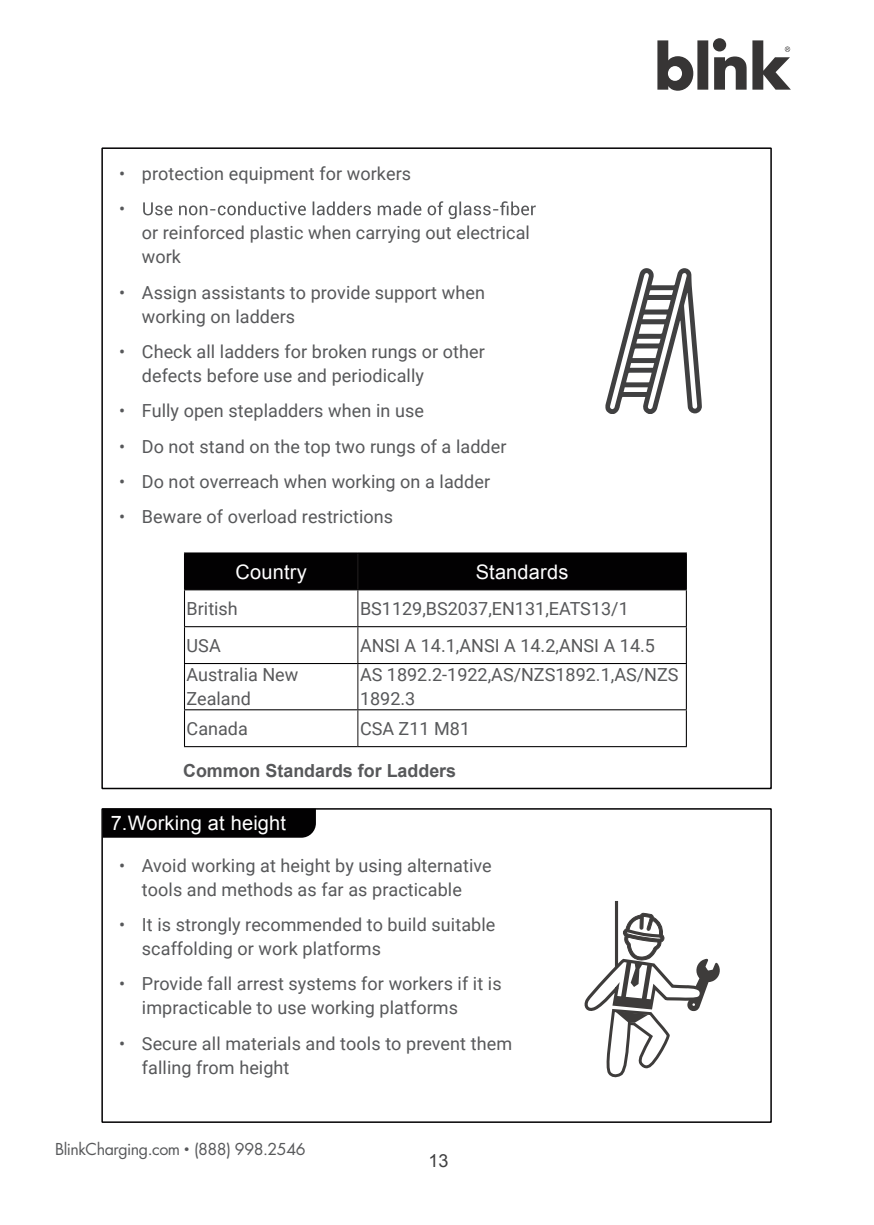
<style>
.page{position:relative;width:874px;height:1225px;background:#fff}
.page>*{position:absolute;margin:0;border:0;box-sizing:border-box;transform-origin:0 0}
.t1{font:20px "Arial";letter-spacing:.01em;color:#fff}
.t2{font:18px/24px "Roboto";letter-spacing:.005em;color:#57585a}
.t3{font:700 18px "Arial";color:#57585a}
.t4{font:18px "Arial";color:#404041}
.t5{font:16px "Futura Std";letter-spacing:-.03em;color:#58595b}
.s1{font-size:10px}
</style>
<div class="page">
<div style="left:101px;top:808px;width:670px;height:315px;border:2px solid #020102"></div>
<div style="left:103px;top:808px;width:213px;height:29px;background:#020102"></div>
<svg style="left:143px;top:201px;width:392px;height:18px"></svg>
<hr style="left:614px;top:901px;width:3px;height:76px;background:#3e3c3b">
<svg style="left:579px;top:912px;width:142px;height:211px"></svg>
<svg style="left:605px;top:268px;width:96px;height:146px"></svg>
<div style="left:185px;top:553px;width:500px;height:36px;background:#020102"></div>
<hr style="left:357px;top:553px;width:1px;height:36px;background:#221f1f">
<hr style="left:357px;top:590px;width:1px;height:36px;background:#221f1f">
<hr style="left:357px;top:627px;width:1px;height:36px;background:#221f1f">
<hr style="left:357px;top:664px;width:1px;height:45px;background:#221f1f">
<hr style="left:357px;top:710px;width:1px;height:36px;background:#221f1f">
<hr style="left:184px;top:552px;width:173px;height:1px;background:#020102">
<hr style="left:184px;top:553px;width:1px;height:36px;background:#020102">
<hr style="left:357px;top:552px;width:329px;height:1px;background:#020102">
<hr style="left:685px;top:553px;width:1px;height:36px;background:#020102">
<hr style="left:184px;top:589px;width:173px;height:1px;background:#020102">
<hr style="left:184px;top:590px;width:1px;height:36px;background:#020102">
<hr style="left:357px;top:589px;width:329px;height:1px;background:#020102">
<hr style="left:685px;top:590px;width:1px;height:36px;background:#020102">
<hr style="left:184px;top:626px;width:173px;height:1px;background:#020102">
<hr style="left:184px;top:627px;width:1px;height:36px;background:#020102">
<hr style="left:357px;top:626px;width:329px;height:1px;background:#020102">
<hr style="left:685px;top:627px;width:1px;height:36px;background:#020102">
<hr style="left:184px;top:663px;width:173px;height:1px;background:#020102">
<hr style="left:184px;top:664px;width:1px;height:45px;background:#020102">
<hr style="left:357px;top:663px;width:329px;height:1px;background:#020102">
<hr style="left:685px;top:664px;width:1px;height:45px;background:#020102">
<hr style="left:184px;top:709px;width:173px;height:1px;background:#020102">
<hr style="left:184px;top:710px;width:1px;height:36px;background:#020102">
<hr style="left:357px;top:709px;width:329px;height:1px;background:#020102">
<hr style="left:685px;top:710px;width:1px;height:36px;background:#020102">
<hr style="left:184px;top:746px;width:173px;height:1px;background:#020102">
<hr style="left:357px;top:746px;width:329px;height:1px;background:#020102">
<svg style="left:657px;top:38px;width:133px;height:53px"></svg>
<p class="t2" style="left:119px;top:157px;width:293px;line-height:35.4px">ï protection equipment for workers ï</p>
<p class="t2" style="left:142px;top:222px;width:389px">or reinforced plastic when carrying out electrical work</p>
<p class="t2" style="left:142px;top:281px;width:344px;text-indent:-23px">ï Assign assistants to provide support when working on ladders</p>
<p class="t2" style="left:142px;top:341px;width:344px;text-indent:-23px">ï Check all ladders for broken rungs or other defects before use and periodically</p>
<p class="t2" style="left:119px;top:394px;width:389px;line-height:35.4px">ï Fully open stepladders when in use<br>ï Do not stand on the top two rungs of a ladder ï Do not overreach when working on a ladder<br>ï Beware of overload restrictions</p>
<p class="t1" style="left:235px;top:564px;width:73px">Country</p>
<p class="t1" style="left:475px;top:564px;width:94px">Standards</p>
<p class="t2" style="left:186px;top:597px;width:53px">British</p>
<p class="t2" style="left:360px;top:597px;width:270px">BS1129,BS2037,EN131,EATS13/1</p>
<p class="t2" style="left:186px;top:634px;width:36px">USA</p>
<p class="t2" style="left:360px;top:634px;width:296px">ANSI A 14.1,ANSI A 14.2,ANSI A 14.5</p>
<p class="t2" style="left:186px;top:664px;width:113px">Australia New<br>Zealand</p>
<p class="t2" style="left:360px;top:664px;width:320px">AS 1892.2-1922,AS/NZS1892.1,AS/NZS<br>1892.3</p>
<p class="t2" style="left:186px;top:717px;width:63px">Canada</p>
<p class="t2" style="left:360px;top:717px;width:112px">CSA Z11 M81</p>
<p class="t3" style="left:183px;top:760px;width:274px">Common Standards for Ladders</p>
<p class="t1" style="left:111px;top:815px;width:177px">7.Working at height</p>
<p class="t2" style="left:119px;top:854px;width:374px;text-align:center">ï Avoid working at height by using alternative tools and methods as far as practicable</p>
<p class="t2" style="left:142px;top:914px;width:355px;text-indent:-23px">ï It is strongly recommended to build suitable scaffolding or work platforms</p>
<p class="t2" style="left:142px;top:973px;width:361px;text-indent:-23px">ï Provide fall arrest systems for workers if it is impracticable to use working platforms</p>
<p class="t2" style="left:142px;top:1032px;width:371px;text-indent:-23px">ï Secure all materials and tools to prevent them falling from height</p>
<p class="t5" style="left:55px;top:1142px;width:252px">BlinkCharging.com <span class="s1">•</span> (888) 998.2546</p>
<p class="t4" style="left:428px;top:1153px;width:22px">13</p>
</div>
